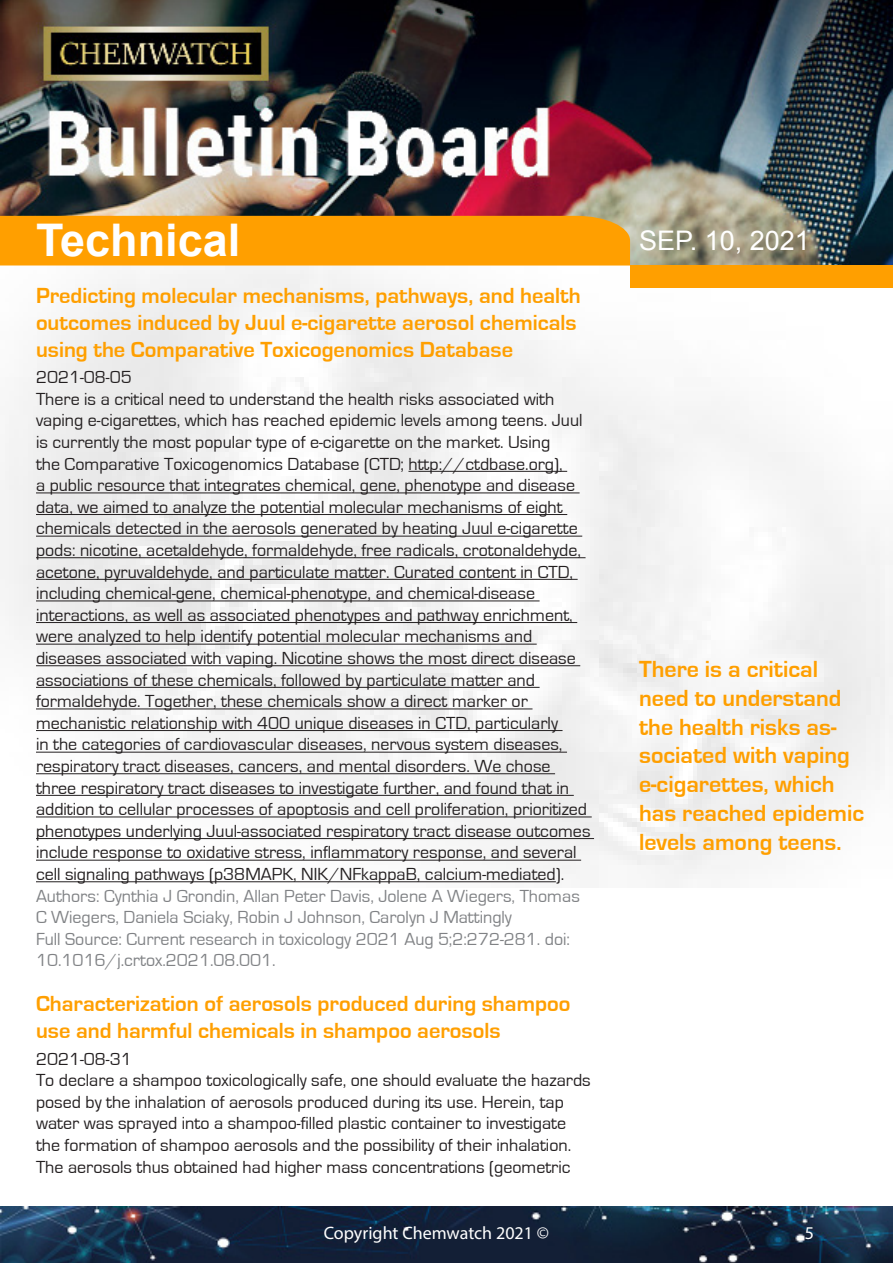
<style>
.page{position:relative;width:893px;height:1263px;background:#fff}
.page>*{position:absolute;margin:0;border:0;box-sizing:border-box;transform-origin:0 0}
.t1{font:700 45px "Arial";color:#fff}
.t2{font:27px "Arial";color:#fff}
.Sidebar{font:700 24px/28.8px "Eurostile";color:#ff9f00}
.Header-article{font:700 22.5px/27px "Eurostile";color:#ff9f00}
.Bodytext{font:18px/21.6px "Eurostile";color:#231f20}
.Source-article{font:18px/21.6px "Eurostile";color:#808285}
.t3{font:18px "Myriad Pro";color:#fff}
.Date-article{font:18px "Eurostile";color:#231f20}
</style>
<div class="page">
<img style="left:0;top:0;width:893px;height:887px">
<div style="left:630px;top:265px;width:263px;height:23px;background:#ff9f00"></div>
<svg style="left:0;top:216px;width:630px;height:72px"></svg>
<img style="left:0;top:1207px;width:893px;height:56px">
<hr style="left:408px;top:471px;width:159px;height:1px;background:#231f20">
<hr style="left:36px;top:492px;width:544px;height:1px;background:#231f20">
<hr style="left:36px;top:514px;width:531px;height:1px;background:#231f20">
<hr style="left:36px;top:536px;width:546px;height:1px;background:#231f20">
<hr style="left:36px;top:557px;width:550px;height:1px;background:#231f20">
<hr style="left:36px;top:579px;width:542px;height:1px;background:#231f20">
<hr style="left:36px;top:600px;width:504px;height:1px;background:#231f20">
<hr style="left:36px;top:622px;width:541px;height:1px;background:#231f20">
<hr style="left:36px;top:644px;width:501px;height:1px;background:#231f20">
<hr style="left:36px;top:665px;width:544px;height:1px;background:#231f20">
<hr style="left:36px;top:687px;width:504px;height:1px;background:#231f20">
<hr style="left:36px;top:708px;width:496px;height:1px;background:#231f20">
<hr style="left:36px;top:730px;width:526px;height:1px;background:#231f20">
<hr style="left:36px;top:752px;width:531px;height:1px;background:#231f20">
<hr style="left:36px;top:773px;width:519px;height:1px;background:#231f20">
<hr style="left:36px;top:795px;width:538px;height:1px;background:#231f20">
<hr style="left:36px;top:816px;width:556px;height:1px;background:#231f20">
<hr style="left:36px;top:838px;width:558px;height:1px;background:#231f20">
<hr style="left:36px;top:860px;width:545px;height:1px;background:#231f20">
<hr style="left:36px;top:881px;width:520px;height:1px;background:#231f20">
<h1 class="t1" style="left:36px;top:211px;width:206px">Technical</h1>
<p class="Header-article" style="left:36px;top:282px;width:546px">Predicting molecular mechanisms, pathways, and health outcomes induced by Juul e-cigarette aerosol chemicals using the Comparative Toxicogenomics Database</p>
<p class="Date-article" style="left:36px;top:367px;width:97px">2021-08-05</p>
<p class="Bodytext" style="left:36px;top:388px;width:556px">There is a critical need to understand the health risks associated with vaping e-cigarettes, which has reached epidemic levels among teens. Juul is currently the most popular type of e-cigarette on the market. Using<br>the Comparative Toxicogenomics Database (CTD; http://ctdbase.org),<br>a public resource that integrates chemical, gene, phenotype and disease data, we aimed to analyze the potential molecular mechanisms of eight chemicals detected in the aerosols generated by heating Juul e-cigarette pods: nicotine, acetaldehyde, formaldehyde, free radicals, crotonaldehyde, acetone, pyruvaldehyde, and particulate matter. Curated content in CTD, including chemical-gene, chemical-phenotype, and chemical-disease interactions, as well as associated phenotypes and pathway enrichment, were analyzed to help identify potential molecular mechanisms and diseases associated with vaping. Nicotine shows the most direct disease associations of these chemicals, followed by particulate matter and formaldehyde. Together, these chemicals show a direct marker or mechanistic relationship with 400 unique diseases in CTD, particularly<br>in the categories of cardiovascular diseases, nervous system diseases, respiratory tract diseases, cancers, and mental disorders. We chose three respiratory tract diseases to investigate further, and found that in addition to cellular processes of apoptosis and cell proliferation, prioritized phenotypes underlying Juul-associated respiratory tract disease outcomes include response to oxidative stress, inflammatory response, and several cell signaling pathways (p38MAPK, NIK/NFkappaB, calcium-mediated).</p>
<p class="Source-article" style="left:36px;top:885px;width:545px">Authors: Cynthia J Grondin, Allan Peter Davis, Jolene A Wiegers, Thomas<br>C Wiegers, Daniela Sciaky, Robin J Johnson, Carolyn J Mattingly</p>
<p class="Source-article" style="left:36px;top:928px;width:536px">Full Source: Current research in toxicology 2021 Aug 5;2:272-281. doi:<br>10.1016/j.crtox.2021.08.001.</p>
<p class="Header-article" style="left:36px;top:991px;width:536px">Characterization of aerosols produced during shampoo use and harmful chemicals in shampoo aerosols</p>
<p class="Date-article" style="left:36px;top:1049px;width:97px">2021-08-31</p>
<p class="Bodytext" style="left:36px;top:1070px;width:556px">To declare a shampoo toxicologically safe, one should evaluate the hazards posed by the inhalation of aerosols produced during its use. Herein, tap water was sprayed into a shampoo-filled plastic container to investigate the formation of shampoo aerosols and the possibility of their inhalation.<br>The aerosols thus obtained had higher mass concentrations (geometric</p>
<h2 class="t2" style="left:639px;top:222px;width:172px">Sep. 10, 2021</h2>
<p class="Sidebar" style="left:639px;top:655px;width:226px">There is a critical need to understand the health risks as&shy;sociated with vaping e-cigarettes, which has reached epidemic levels among teens.</p>
<p class="t3" style="left:324px;top:1222px;width:227px">Copyright Chemwatch 2021 ©</p>
<p class="t3" style="left:805px;top:1222px;width:11px">5</p>
</div>
